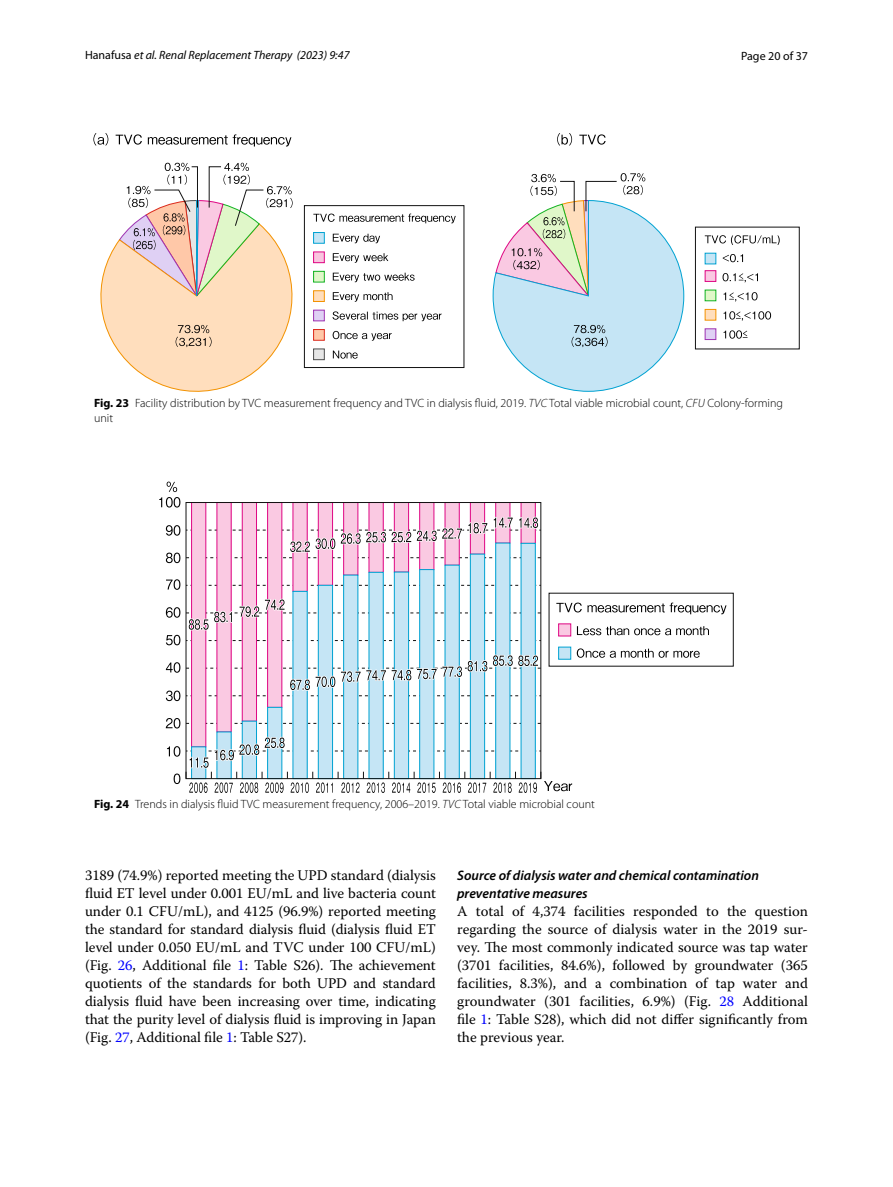
<style>
.page{position:relative;width:893px;height:1187px;background:#fff}
.page>*{position:absolute;margin:0;border:0;box-sizing:border-box;transform-origin:0 0}
.t1{font:14.7px/18px "Warnock Pro";letter-spacing:-.005em;color:#000;text-align:justify}
.t2{font:italic 600 13.8px/18px "Myriad Pro";color:#000}
.t3{font:300 12px/15px "Myriad Pro";color:#000}
.t4{font:italic 12px "Myriad Pro";color:#000}
.t5{font:12px "Myriad Pro";color:#000}
.s1{font-style:normal}
.s2{font-weight:700}
.s3{font-style:italic}
.s4{color:#00f}
</style>
<div class="page">
<div style="left:695px;top:227px;width:105px;height:122px;border:1px solid #121212"></div>
<svg style="left:704px;top:252px;width:13px;height:13px"></svg>
<div style="left:705px;top:271px;width:11px;height:10px;background:#fac9e2"></div>
<div style="left:705px;top:270px;width:11px;height:12px;border:1px solid #df0784"></div>
<div style="left:705px;top:289px;width:11px;height:12px;background:#e0f7c9"></div>
<div style="left:705px;top:309px;width:11px;height:11px;background:#ffdebd;border:1px solid #f39200"></div>
<div style="left:705px;top:329px;width:11px;height:10px;background:#dfd0f4"></div>
<div style="left:705px;top:328px;width:11px;height:12px;border:1px solid #9e33b2"></div>
<div style="left:304px;top:205px;width:160px;height:163px;border:1px solid #121212"></div>
<div style="left:314px;top:232px;width:10px;height:11px;background:#c5e5f5"></div>
<div style="left:313px;top:232px;width:12px;height:12px;border:1px solid #00a2d2"></div>
<div style="left:314px;top:252px;width:10px;height:11px;background:#f9c5df"></div>
<div style="left:313px;top:251px;width:12px;height:12px;border:1px solid #df0784"></div>
<div style="left:314px;top:271px;width:10px;height:11px;background:#e0f7c9"></div>
<div style="left:313px;top:271px;width:12px;height:11px;border:1px solid #12b321"></div>
<div style="left:314px;top:291px;width:10px;height:10px;background:#ffdebd"></div>
<div style="left:313px;top:290px;width:12px;height:12px;border:1px solid #f39200"></div>
<div style="left:314px;top:310px;width:10px;height:11px;background:#dfd0f4"></div>
<div style="left:313px;top:309px;width:12px;height:12px;border:1px solid #9e33b2"></div>
<div style="left:314px;top:329px;width:10px;height:11px;background:#ffc8a8"></div>
<div style="left:313px;top:329px;width:12px;height:12px;border:1px solid #db291a"></div>
<div style="left:314px;top:349px;width:10px;height:10px;background:#e6e6e6"></div>
<div style="left:313px;top:348px;width:12px;height:12px;border:1px solid #4d4d4d"></div>
<svg style="left:100px;top:163px;width:193px;height:229px"></svg>
<svg style="left:492px;top:173px;width:193px;height:219px"></svg>
<svg style="left:557px;top:133px;width:15px;height:13px"></svg>
<svg style="left:579px;top:134px;width:27px;height:11px"></svg>
<svg style="left:93px;top:133px;width:15px;height:13px"></svg>
<svg style="left:116px;top:134px;width:175px;height:12px"></svg>
<svg style="left:723px;top:254px;width:20px;height:8px"></svg>
<svg style="left:723px;top:273px;width:35px;height:9px"></svg>
<svg style="left:723px;top:292px;width:34px;height:9px"></svg>
<svg style="left:723px;top:311px;width:48px;height:9px"></svg>
<svg style="left:723px;top:330px;width:24px;height:8px"></svg>
<svg style="left:333px;top:234px;width:47px;height:9px"></svg>
<svg style="left:333px;top:253px;width:55px;height:10px"></svg>
<svg style="left:333px;top:273px;width:82px;height:9px"></svg>
<svg style="left:333px;top:292px;width:60px;height:10px"></svg>
<svg style="left:333px;top:311px;width:109px;height:10px"></svg>
<svg style="left:333px;top:331px;width:59px;height:10px"></svg>
<svg style="left:333px;top:350px;width:25px;height:8px"></svg>
<svg style="left:313px;top:213px;width:143px;height:10px"></svg>
<svg style="left:705px;top:235px;width:75px;height:10px"></svg>
<svg style="left:188px;top:722px;width:351px;height:1px"></svg>
<svg style="left:190px;top:640px;width:347px;height:1px"></svg>
<svg style="left:190px;top:585px;width:347px;height:1px"></svg>
<div style="left:191px;top:502px;width:15px;height:245px;background:#fac9e2;border:1px solid #df0784"></div>
<div style="left:217px;top:502px;width:14px;height:230px;background:#fac9e2"></div>
<div style="left:242px;top:502px;width:15px;height:219px;background:#fac9e2;border:1px solid #df0784"></div>
<div style="left:268px;top:502px;width:14px;height:205px;background:#fac9e2"></div>
<div style="left:267px;top:502px;width:15px;height:205px;border:1px solid #df0784"></div>
<div style="left:293px;top:502px;width:14px;height:89px;background:#fac9e2"></div>
<div style="left:292px;top:502px;width:16px;height:90px;border:1px solid #df0784"></div>
<div style="left:318px;top:502px;width:15px;height:83px;background:#fac9e2;border:1px solid #df0784"></div>
<div style="left:343px;top:502px;width:15px;height:73px;background:#fac9e2;border:1px solid #df0784"></div>
<div style="left:369px;top:502px;width:14px;height:70px;background:#fac9e2"></div>
<div style="left:368px;top:502px;width:16px;height:70px;border:1px solid #df0784"></div>
<div style="left:394px;top:502px;width:15px;height:70px;background:#fac9e2;border:1px solid #df0784"></div>
<div style="left:419px;top:502px;width:15px;height:68px;background:#fac9e2;border:1px solid #df0784"></div>
<div style="left:445px;top:502px;width:15px;height:63px;background:#fac9e2;border:1px solid #df0784"></div>
<div style="left:470px;top:502px;width:15px;height:52px;background:#fac9e2"></div>
<div style="left:470px;top:502px;width:15px;height:52px;border:1px solid #df0784"></div>
<div style="left:495px;top:502px;width:15px;height:41px;background:#fac9e2;border:1px solid #df0784"></div>
<div style="left:521px;top:502px;width:14px;height:41px;background:#fac9e2"></div>
<div style="left:521px;top:502px;width:15px;height:42px;border:1px solid #df0784"></div>
<div style="left:217px;top:732px;width:14px;height:46px;background:#c5e5f5"></div>
<div style="left:242px;top:720px;width:15px;height:59px;background:#c5e5f5;border:1px solid #00a2d2"></div>
<div style="left:268px;top:707px;width:14px;height:71px;background:#c5e5f5"></div>
<div style="left:267px;top:706px;width:15px;height:73px;border:1px solid #00a2d2"></div>
<div style="left:293px;top:591px;width:14px;height:187px;background:#c5e5f5"></div>
<div style="left:292px;top:591px;width:16px;height:188px;border:1px solid #00a2d2"></div>
<div style="left:318px;top:585px;width:15px;height:193px;background:#c5e5f5"></div>
<div style="left:318px;top:585px;width:15px;height:194px;border:1px solid #00a2d2"></div>
<div style="left:344px;top:575px;width:14px;height:203px;background:#c5e5f5"></div>
<div style="left:343px;top:574px;width:15px;height:205px;border:1px solid #00a2d2"></div>
<div style="left:369px;top:572px;width:14px;height:206px;background:#c5e5f5"></div>
<div style="left:368px;top:572px;width:16px;height:207px;border:1px solid #00a2d2"></div>
<div style="left:394px;top:571px;width:15px;height:208px;background:#c5e5f5;border:1px solid #00a2d2"></div>
<div style="left:419px;top:569px;width:15px;height:210px;background:#c5e5f5;border:1px solid #00a2d2"></div>
<div style="left:445px;top:565px;width:14px;height:213px;background:#c5e5f5"></div>
<div style="left:445px;top:564px;width:15px;height:215px;border:1px solid #00a2d2"></div>
<div style="left:470px;top:553px;width:15px;height:226px;background:#c5e5f5;border:1px solid #00a2d2"></div>
<div style="left:496px;top:543px;width:14px;height:235px;background:#c5e5f5"></div>
<div style="left:495px;top:542px;width:15px;height:237px;border:1px solid #00a2d2"></div>
<div style="left:521px;top:543px;width:14px;height:235px;background:#c5e5f5"></div>
<div style="left:521px;top:543px;width:15px;height:236px;border:1px solid #00a2d2"></div>
<svg style="left:167px;top:746px;width:13px;height:10px"></svg>
<svg style="left:174px;top:773px;width:6px;height:11px"></svg>
<svg style="left:166px;top:718px;width:14px;height:10px"></svg>
<svg style="left:166px;top:690px;width:14px;height:11px"></svg>
<svg style="left:166px;top:662px;width:14px;height:10px"></svg>
<svg style="left:166px;top:634px;width:14px;height:11px"></svg>
<svg style="left:166px;top:607px;width:14px;height:10px"></svg>
<svg style="left:166px;top:579px;width:14px;height:10px"></svg>
<svg style="left:166px;top:552px;width:14px;height:11px"></svg>
<svg style="left:166px;top:525px;width:14px;height:10px"></svg>
<svg style="left:159px;top:481px;width:21px;height:26px"></svg>
<div style="left:558px;top:623px;width:13px;height:13px;background:#fac9e2;border:1px solid #df0784"></div>
<div style="left:558px;top:646px;width:13px;height:13px;background:#c5e5f5;border:1px solid #00a2d2"></div>
<svg style="left:186px;top:595px;width:355px;height:36px"></svg>
<svg style="left:186px;top:513px;width:355px;height:45px"></svg>
<svg style="left:186px;top:653px;width:355px;height:43px"></svg>
<svg style="left:186px;top:736px;width:386px;height:56px"></svg>
<svg style="left:577px;top:626px;width:132px;height:9px"></svg>
<svg style="left:577px;top:648px;width:123px;height:9px"></svg>
<svg style="left:556px;top:602px;width:170px;height:12px"></svg>
<p class="t4" style="left:85px;top:48px;width:266px"><span class="s1">Hanafusa</span> et al. Renal Replacement Therapy (2023) 9:47</p>
<p class="t5" style="left:741px;top:48px;width:68px">Page 20 of 37</p>
<p class="t3" style="left:94px;top:395px;width:690px"><span class="s2">Fig. 23</span> Facility distribution by TVC measurement frequency and TVC in dialysis fluid, 2019. <span class="s3">TVC</span> Total viable microbial count, <span class="s3">CFU</span> Colony-forming unit</p>
<p class="t3" style="left:94px;top:796px;width:502px"><span class="s2">Fig. 24</span> Trends in dialysis fluid TVC measurement frequency, 2006–2019. <span class="s3">TVC</span> Total viable microbial count</p>
<p class="t1" style="left:85px;top:865px;width:352px">3189 (74.9%) reported meeting the UPD standard (dialysis fluid ET level under 0.001 EU/mL and live bacteria count under 0.1 CFU/mL), and 4125 (96.9%) reported meeting the standard for standard dialysis fluid (dialysis fluid ET level under 0.050 EU/mL and TVC under 100 CFU/mL) (Fig. <span class="s4">26</span>, Additional file <span class="s4">1</span>: Table S26). The achievement quotients of the standards for both UPD and standard dialysis fluid have been increasing over time, indicating that the purity level of dialysis fluid is improving in Japan (Fig. <span class="s4">27</span>, Additional file <span class="s4">1</span>: Table S27).</p>
<p class="t2" style="left:457px;top:865px;width:303px">Source of dialysis water and chemical contamination preventative measures</p>
<p class="t1" style="left:457px;top:901px;width:352px">A total of 4,374 facilities responded to the question regarding the source of dialysis water in the 2019 sur&shy;vey. The most commonly indicated source was tap water (3701 facilities, 84.6%), followed by groundwater (365 facilities, 8.3%), and a combination of tap water and groundwater (301 facilities, 6.9%) (Fig. <span class="s4">28</span> Additional file <span class="s4">1</span>: Table S28), which did not differ significantly from the previous year.</p>
</div>
